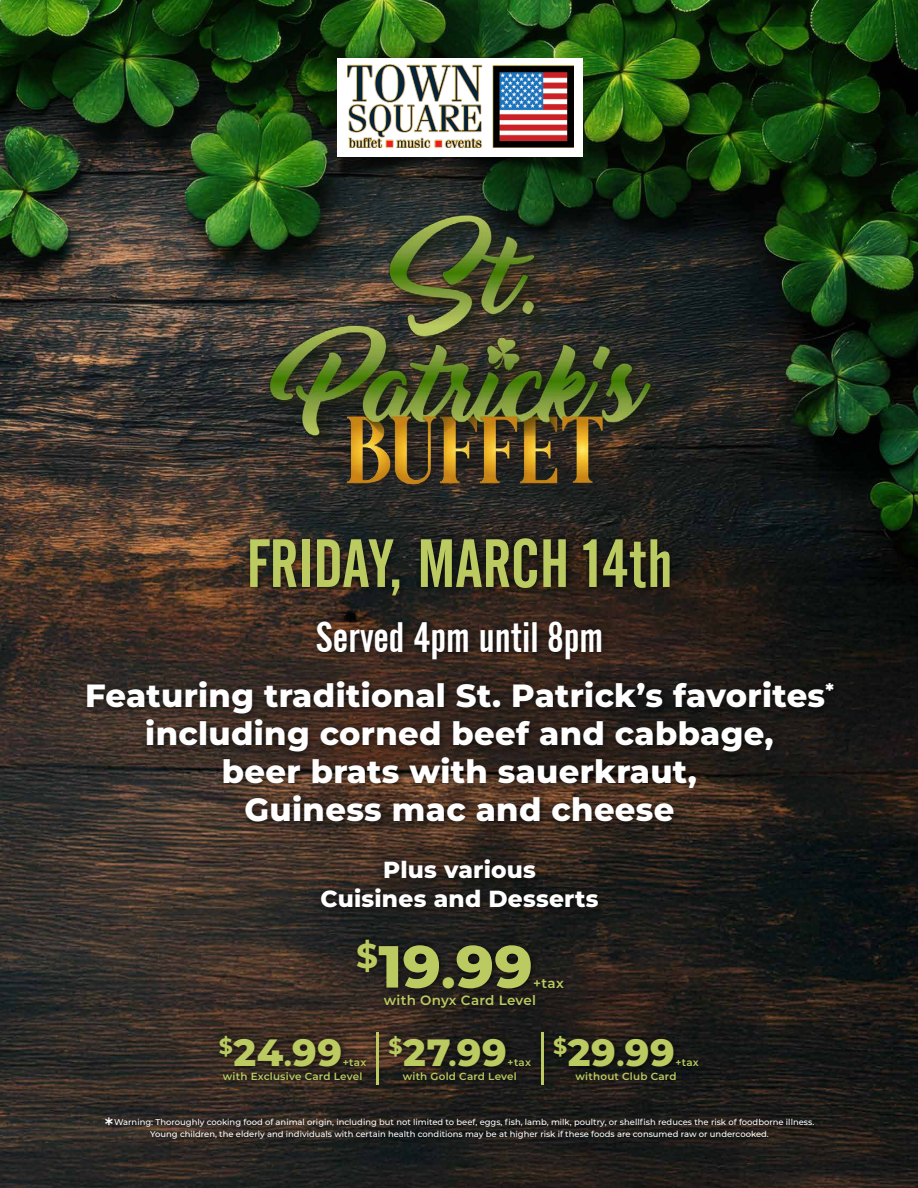
<style>
.page{position:relative;width:918px;height:1188px;background:#fff}
.page>*{position:absolute;margin:0;border:0;box-sizing:border-box;transform-origin:0 0}
.t1{font:67.5px "Alternate Gothic No 2 BT";color:#bbcb61}
.t2{font:800 59.1px "Montserrat";color:#bbcb61}
.t3{font:42.45px "Alternate Gothic No 2 BT";color:#fff}
.t4{font:800 37.95px "Montserrat";letter-spacing:.02em;color:#bbcb61}
.t5{font:800 32.1px "Montserrat";letter-spacing:.01em;color:#fff}
.t6{font:800 23.25px "Montserrat";letter-spacing:.01em;color:#fff}
.t7{font:500 21px "Montserrat";color:#fff}
.t8{font:600 13.5px "Montserrat";letter-spacing:.02em;color:#bbcb61}
.t9{font:600 10.35px "Montserrat";letter-spacing:.02em;color:#bbcb61}
.t10{font:500 8.4px "Montserrat";color:#fff}
.s1{font-size:49.8px}
.s2{font-size:26.4px}
</style>
<div class="page">
<img style="left:0;top:0;width:918px;height:1188px">
<img style="left:337px;top:156px;width:246px;height:26px">
<div style="left:337px;top:58px;width:246px;height:98px;background:#fff"></div>
<img style="left:347px;top:65px;width:226px;height:82px">
<img style="left:255px;top:206px;width:409px;height:290px">
<div style="left:81px;top:532px;width:761px;height:384px;background:#000;opacity:.6"></div>
<div style="left:351px;top:933px;width:220px;height:83px;background:#000;opacity:.6"></div>
<div style="left:214px;top:1029px;width:160px;height:60px;background:#000;opacity:.6"></div>
<div style="left:384px;top:1029px;width:155px;height:60px;background:#000;opacity:.6"></div>
<div style="left:548px;top:1029px;width:158px;height:60px;background:#000;opacity:.6"></div>
<div style="left:369px;top:1026px;width:18px;height:67px;background:#000;opacity:.6"></div>
<hr style="left:376px;top:1032px;width:2px;height:52px;background:#bbcb61">
<div style="left:535px;top:1026px;width:18px;height:67px;background:#000;opacity:.6"></div>
<hr style="left:542px;top:1032px;width:2px;height:52px;background:#bbcb61">
<div style="left:100px;top:1112px;width:722px;height:35px;background:#000;opacity:.6"></div>
<p class="t1" style="left:246px;top:526px;width:428px">FRIDAY, MARCH 14th</p>
<p class="t3" style="left:316px;top:613px;width:289px">Served 4pm until 8pm</p>
<p class="t5" style="left:85px;top:672px;width:750px">Featuring traditional St. Patrick’s favorites<sup>*</sup></p>
<p class="t5" style="left:145px;top:710px;width:630px">including corned beef and cabbage,</p>
<p class="t5" style="left:222px;top:748px;width:477px">beer brats with sauerkraut,</p>
<p class="t5" style="left:245px;top:786px;width:431px">Guiness mac and cheese</p>
<p class="t6" style="left:383px;top:853px;width:154px">Plus various</p>
<p class="t6" style="left:321px;top:882px;width:279px">Cuisines and Desserts</p>
<p class="t2" style="left:356px;top:923px;width:178px"><sup>$</sup>19<span class="s1">.</span>99</p>
<p class="t8" style="left:533px;top:973px;width:32px">+tax</p>
<p class="t8" style="left:384px;top:990px;width:154px">with Onyx Card Level</p>
<p class="t4" style="left:219px;top:1025px;width:125px"><sup>$</sup>24<span class="s2">.</span>99</p>
<p class="t9" style="left:343px;top:1055px;width:25px">+tax</p>
<p class="t9" style="left:223px;top:1069px;width:141px">with Exclusive Card Level</p>
<p class="t4" style="left:389px;top:1025px;width:120px"><sup>$</sup>27<span class="s2">.</span>99</p>
<p class="t9" style="left:508px;top:1055px;width:25px">+tax</p>
<p class="t9" style="left:403px;top:1069px;width:116px">with Gold Card Level</p>
<p class="t4" style="left:553px;top:1025px;width:123px"><sup>$</sup>29<span class="s2">.</span>99</p>
<p class="t9" style="left:675px;top:1055px;width:25px">+tax</p>
<p class="t9" style="left:576px;top:1069px;width:102px">without Club Card</p>
<p class="t7" style="left:105px;top:1111px;width:10px">*</p>
<p class="t10" style="left:114px;top:1116px;width:702px">Warning: Thoroughly cooking food of animal origin, including but not limited to beef, eggs, fish, lamb, milk, poultry, or shellfish reduces the risk of foodborne illness.</p>
<p class="t10" style="left:150px;top:1128px;width:620px">Young children, the elderly and individuals with certain health conditions may be at higher risk if these foods are consumed raw or undercooked.</p>
</div>
